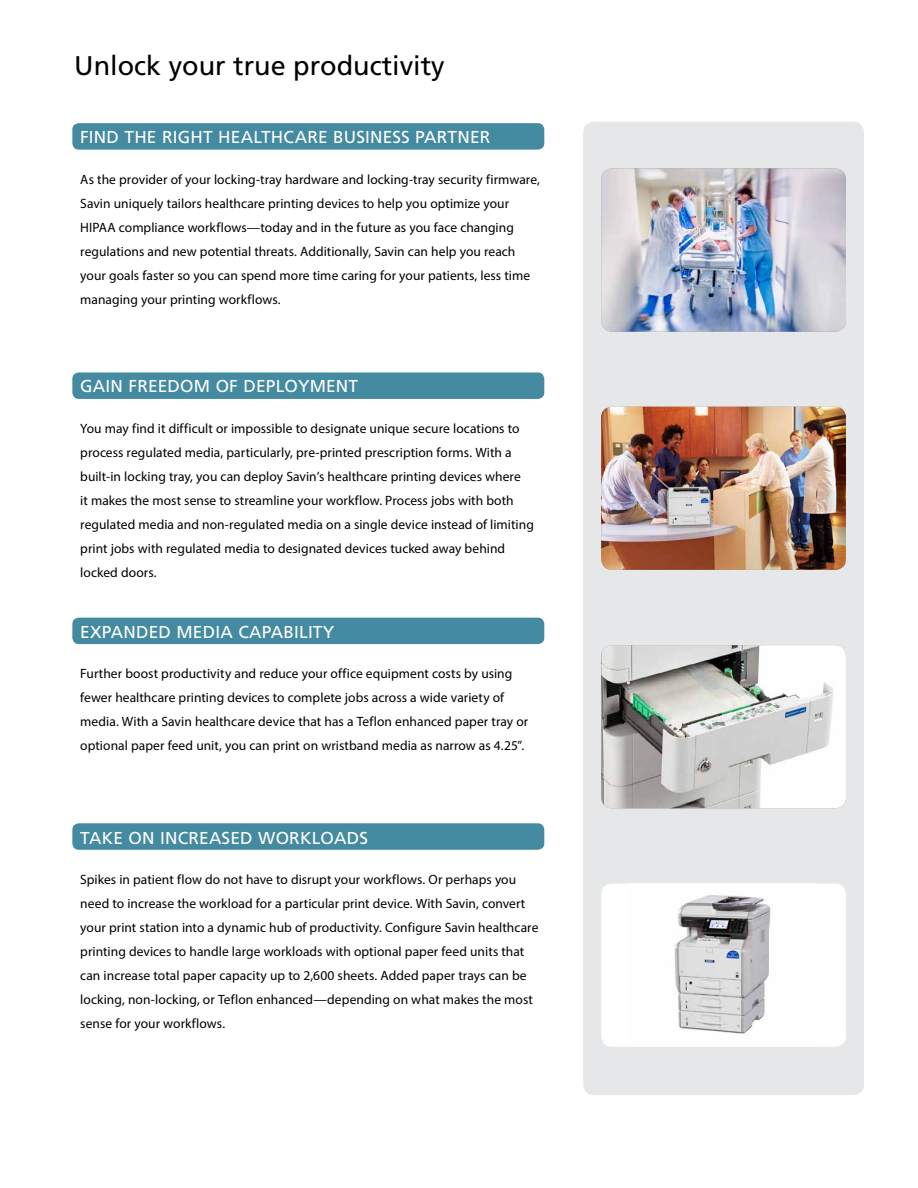
<style>
.page{position:relative;width:918px;height:1188px;background:#fff}
.page>*{position:absolute;margin:0;border:0;box-sizing:border-box;transform-origin:0 0}
.t1{font:27px "Frutiger LT Std";color:#000}
.t2{font:17.25px "Frutiger LT Std";letter-spacing:.01em;color:#fff}
.t3{font:13.5px/24px "Myriad Pro";letter-spacing:.005em;color:#000}
</style>
<div class="page">
<div style="left:72px;top:123px;width:472px;height:27px;background:#448ba2;border-radius:6px"></div>
<div style="left:583px;top:122px;width:281px;height:973px;background:#e6e7e8;border-radius:11px"></div>
<div style="left:72px;top:372px;width:472px;height:27px;background:#448ba2;border-radius:6px"></div>
<div style="left:72px;top:823px;width:472px;height:27px;background:#448ba2;border-radius:6px"></div>
<div style="left:72px;top:618px;width:472px;height:26px;background:#448ba2;border-radius:6px"></div>
<img style="left:601px;top:168px;width:245px;height:164px">
<img style="left:601px;top:407px;width:245px;height:163px">
<div style="left:601px;top:884px;width:245px;height:163px;background:#fff;border-radius:11px"></div>
<img style="left:674px;top:895px;width:97px;height:139px">
<img style="left:601px;top:645px;width:245px;height:163px">
<h1 class="t1" style="left:74px;top:50px;width:372px">Unlock your true productivity</h1>
<p class="t2" style="left:80px;top:127px;width:411px">FIND THE RIGHT HEALTHCARE BUSINESS PARTNER</p>
<p class="t3" style="left:80px;top:167px;width:461px">As the provider of your locking-tray hardware and locking-tray security firmware, Savin uniquely tailors healthcare printing devices to help you optimize your HIPAA compliance workflows—today and in the future as you face changing regulations and new potential threats. Additionally, Savin can help you reach your goals faster so you can spend more time caring for your patients, less time managing your printing workflows.</p>
<p class="t2" style="left:80px;top:376px;width:279px">GAIN FREEDOM OF DEPLOYMENT</p>
<p class="t3" style="left:80px;top:416px;width:455px">You may find it difficult or impossible to designate unique secure locations to process regulated media, particularly, pre-printed prescription forms. With a built-in locking tray, you can deploy Savin’s healthcare printing devices where<br>it makes the most sense to streamline your workflow. Process jobs with both regulated media and non-regulated media on a single device instead of limiting print jobs with regulated media to designated devices tucked away behind locked doors.</p>
<p class="t2" style="left:80px;top:621px;width:255px">EXPANDED MEDIA CAPABILITY</p>
<p class="t3" style="left:80px;top:661px;width:450px">Further boost productivity and reduce your office equipment costs by using fewer healthcare printing devices to complete jobs across a wide variety of media. With a Savin healthcare device that has a Teflon enhanced paper tray or optional paper feed unit, you can print on wristband media as narrow as 4.25”.</p>
<p class="t2" style="left:80px;top:828px;width:289px">TAKE ON INCREASED WORKLOADS</p>
<p class="t3" style="left:80px;top:868px;width:460px">Spikes in patient flow do not have to disrupt your workflows. Or perhaps you need to increase the workload for a particular print device. With Savin, convert your print station into a dynamic hub of productivity. Configure Savin healthcare printing devices to handle large workloads with optional paper feed units that can increase total paper capacity up to 2,600 sheets. Added paper trays can be locking, non-locking, or Teflon enhanced—depending on what makes the most sense for your workflows.</p>
</div>
